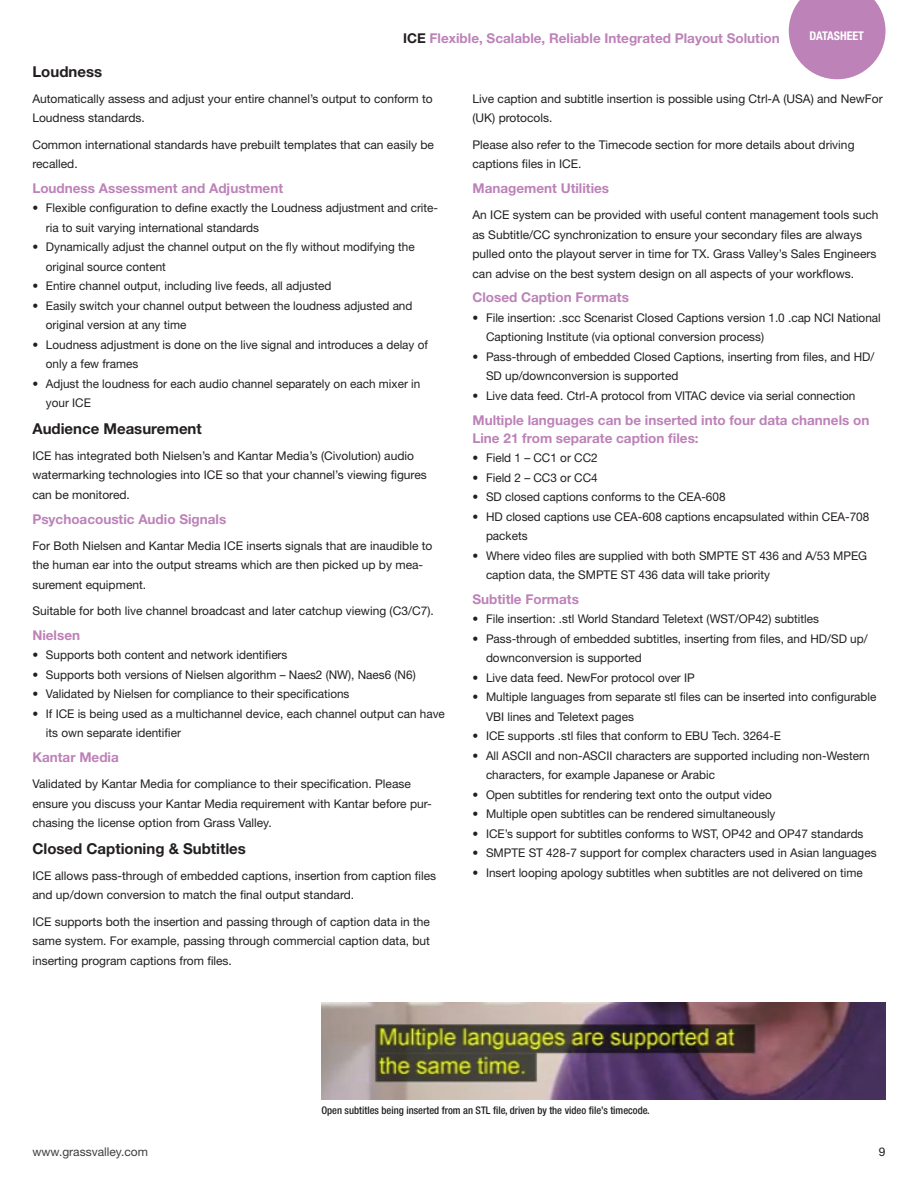
<style>
.page{position:relative;width:918px;height:1188px;background:#fff}
.page>*{position:absolute;margin:0;border:0;box-sizing:border-box;transform-origin:0 0}
._2019_Text_Header{font:700 15px "Helvetica Neue";color:#231f20}
._2019_Text_Subhead{font:700 13.5px/18px "Helvetica Neue";color:#bd82b8}
._2019_Text{font:12px/19.5px "Helvetica Neue";color:#231f20}
.t1{font:12px "Helvetica Neue";color:#3e3e3f}
.t2{font:700 condensed 12px "Helvetica Neue";color:#fff}
._2014_Captions{font:500 condensed 10.5px "Helvetica Neue";color:#231f20}
.s1{color:#231f20}
</style>
<div class="page">
<img style="left:321px;top:1002px;width:565px;height:97px">
<svg style="left:789px;top:0;width:97px;height:79px"></svg>
<p class="_2019_Text_Subhead" style="left:403px;top:29px;width:378px"><span class="s1">ICE</span> Flexible, Scalable, Reliable Integrated Playout Solution</p>
<p class="t2" style="left:810px;top:29px;width:56px">DATASHEET</p>
<p class="_2019_Text_Header" style="left:32px;top:62px;width:71px">Loudness</p>
<p class="_2019_Text" style="left:32px;top:89px;width:402px">Automatically assess and adjust your entire channel’s output to conform to<br>Loudness standards.</p>
<p class="_2019_Text" style="left:32px;top:134px;width:403px">Common international standards have prebuilt templates that can easily be recalled.</p>
<p class="_2019_Text_Subhead" style="left:32px;top:179px;width:252px">Loudness Assessment and Adjustment</p>
<p class="_2019_Text" style="left:46px;top:198px;width:394px;text-indent:-14px">• Flexible configuration to define exactly the Loudness adjustment and crite&shy;ria to suit varying international standards</p>
<p class="_2019_Text" style="left:46px;top:237px;width:370px;text-indent:-14px">• Dynamically adjust the channel output on the fly without modifying the original source content</p>
<p class="_2019_Text" style="left:32px;top:276px;width:301px">• Entire channel output, including live feeds, all adjusted</p>
<p class="_2019_Text" style="left:46px;top:296px;width:368px;text-indent:-14px">• Easily switch your channel output between the loudness adjusted and original version at any time</p>
<p class="_2019_Text" style="left:46px;top:335px;width:384px;text-indent:-14px">• Loudness adjustment is done on the live signal and introduces a delay of only a few frames</p>
<p class="_2019_Text" style="left:46px;top:374px;width:376px;text-indent:-14px">• Adjust the loudness for each audio channel separately on each mixer in your ICE</p>
<p class="_2019_Text_Header" style="left:32px;top:419px;width:171px">Audience Measurement</p>
<p class="_2019_Text" style="left:32px;top:446px;width:396px">ICE has integrated both Nielsen’s and Kantar Media’s (Civolution) audio watermarking technologies into ICE so that your channel’s viewing figures can be monitored.</p>
<p class="_2019_Text_Subhead" style="left:32px;top:509px;width:195px">Psychoacoustic Audio Signals</p>
<p class="_2019_Text" style="left:32px;top:536px;width:402px">For Both Nielsen and Kantar Media ICE inserts signals that are inaudible to the human ear into the output streams which are then picked up by mea&shy;surement equipment.</p>
<p class="_2019_Text" style="left:32px;top:601px;width:403px">Suitable for both live channel broadcast and later catchup viewing (C3/C7).</p>
<p class="_2019_Text_Subhead" style="left:32px;top:626px;width:49px">Nielsen</p>
<p class="_2019_Text" style="left:32px;top:645px;width:257px">• Supports both content and network identifiers</p>
<p class="_2019_Text" style="left:32px;top:665px;width:385px">• Supports both versions of Nielsen algorithm – Naes2 (NW), Naes6 (N6)</p>
<p class="_2019_Text" style="left:32px;top:684px;width:319px">• Validated by Nielsen for compliance to their specifications</p>
<p class="_2019_Text" style="left:46px;top:704px;width:401px;text-indent:-14px">• If ICE is being used as a multichannel device, each channel output can have its own separate identifier</p>
<p class="_2019_Text_Subhead" style="left:32px;top:748px;width:88px">Kantar Media</p>
<p class="_2019_Text" style="left:32px;top:774px;width:401px">Validated by Kantar Media for compliance to their specification. Please ensure you discuss your Kantar Media requirement with Kantar before pur&shy;chasing the license option from Grass Valley.</p>
<p class="_2019_Text_Header" style="left:32px;top:839px;width:215px">Closed Captioning &amp; Subtitles</p>
<p class="_2019_Text" style="left:32px;top:866px;width:405px">ICE allows pass-through of embedded captions, insertion from caption files and up/down conversion to match the final output standard.</p>
<p class="_2019_Text" style="left:32px;top:911px;width:399px;text-align:justify">ICE supports both the insertion and passing through of caption data in the same system. For example, passing through commercial caption data, but inserting program captions from files.</p>
<p class="_2019_Text" style="left:472px;top:89px;width:412px">Live caption and subtitle insertion is possible using Ctrl-A (USA) and NewFor (UK) protocols.</p>
<p class="_2019_Text" style="left:472px;top:134px;width:384px">Please also refer to the Timecode section for more details about driving captions files in ICE.</p>
<p class="_2019_Text_Subhead" style="left:472px;top:179px;width:138px">Management Utilities</p>
<p class="_2019_Text" style="left:472px;top:205px;width:408px">An ICE system can be provided with useful content management tools such as Subtitle/CC synchronization to ensure your secondary files are always pulled onto the playout server in time for TX. Grass Valley’s Sales Engineers can advise on the best system design on all aspects of your workflows.</p>
<p class="_2019_Text_Subhead" style="left:472px;top:288px;width:158px">Closed Caption Formats</p>
<p class="_2019_Text" style="left:486px;top:308px;width:396px;text-indent:-14px">• File insertion: .scc Scenarist Closed Captions version 1.0 .cap NCI National<br>Captioning Institute (via optional conversion process)</p>
<p class="_2019_Text" style="left:486px;top:347px;width:390px;text-indent:-14px">• Pass-through of embedded Closed Captions, inserting from files, and HD/<br>SD up/downconversion is supported</p>
<p class="_2019_Text" style="left:472px;top:386px;width:384px">• Live data feed. Ctrl-A protocol from VITAC device via serial connection</p>
<p class="_2019_Text_Subhead" style="left:472px;top:410px;width:398px">Multiple languages can be inserted into four data channels on<br>Line 21 from separate caption files:</p>
<p class="_2019_Text" style="left:472px;top:448px;width:127px">• Field 1 – CC1 or CC2</p>
<p class="_2019_Text" style="left:472px;top:467px;width:127px">• Field 2 – CC3 or CC4</p>
<p class="_2019_Text" style="left:472px;top:487px;width:255px">• SD closed captions conforms to the CEA-608</p>
<p class="_2019_Text" style="left:486px;top:506px;width:385px;text-indent:-14px">• HD closed captions use CEA-608 captions encapsulated within CEA-708 packets</p>
<p class="_2019_Text" style="left:486px;top:545px;width:383px;text-indent:-14px">• Where video files are supplied with both SMPTE ST 436 and A/53 MPEG caption data, the SMPTE ST 436 data will take priority</p>
<p class="_2019_Text_Subhead" style="left:472px;top:590px;width:108px">Subtitle Formats</p>
<p class="_2019_Text" style="left:472px;top:609px;width:348px">• File insertion: .stl World Standard Teletext (WST/OP42) subtitles</p>
<p class="_2019_Text" style="left:486px;top:629px;width:383px;text-indent:-14px">• Pass-through of embedded subtitles, inserting from files, and HD/SD up/ downconversion is supported</p>
<p class="_2019_Text" style="left:472px;top:668px;width:224px">• Live data feed. NewFor protocol over IP</p>
<p class="_2019_Text" style="left:486px;top:687px;width:392px;text-indent:-14px">• Multiple languages from separate stl files can be inserted into configurable<br>VBI lines and Teletext pages</p>
<p class="_2019_Text" style="left:472px;top:726px;width:310px">• ICE supports .stl files that conform to EBU Tech. 3264-E</p>
<p class="_2019_Text" style="left:486px;top:746px;width:385px;text-indent:-14px">• All ASCII and non-ASCII characters are supported including non-Western characters, for example Japanese or Arabic</p>
<p class="_2019_Text" style="left:472px;top:785px;width:301px">• Open subtitles for rendering text onto the output video</p>
<p class="_2019_Text" style="left:472px;top:804px;width:305px">• Multiple open subtitles can be rendered simultaneously</p>
<p class="_2019_Text" style="left:472px;top:824px;width:393px">• ICE’s support for subtitles conforms to WST, OP42 and OP47 standards</p>
<p class="_2019_Text" style="left:472px;top:843px;width:406px">• SMPTE ST 428-7 support for complex characters used in Asian languages</p>
<p class="_2019_Text" style="left:472px;top:863px;width:392px">• Insert looping apology subtitles when subtitles are not delivered on time</p>
<p class="_2014_Captions" style="left:321px;top:1104px;width:330px">Open subtitles being inserted from an STL file, driven by the video file’s timecode.</p>
<p class="t1" style="left:32px;top:1144px;width:117px">www.grassvalley.com</p>
<p class="_2019_Text" style="left:879px;top:1141px;width:8px">9</p>
</div>
